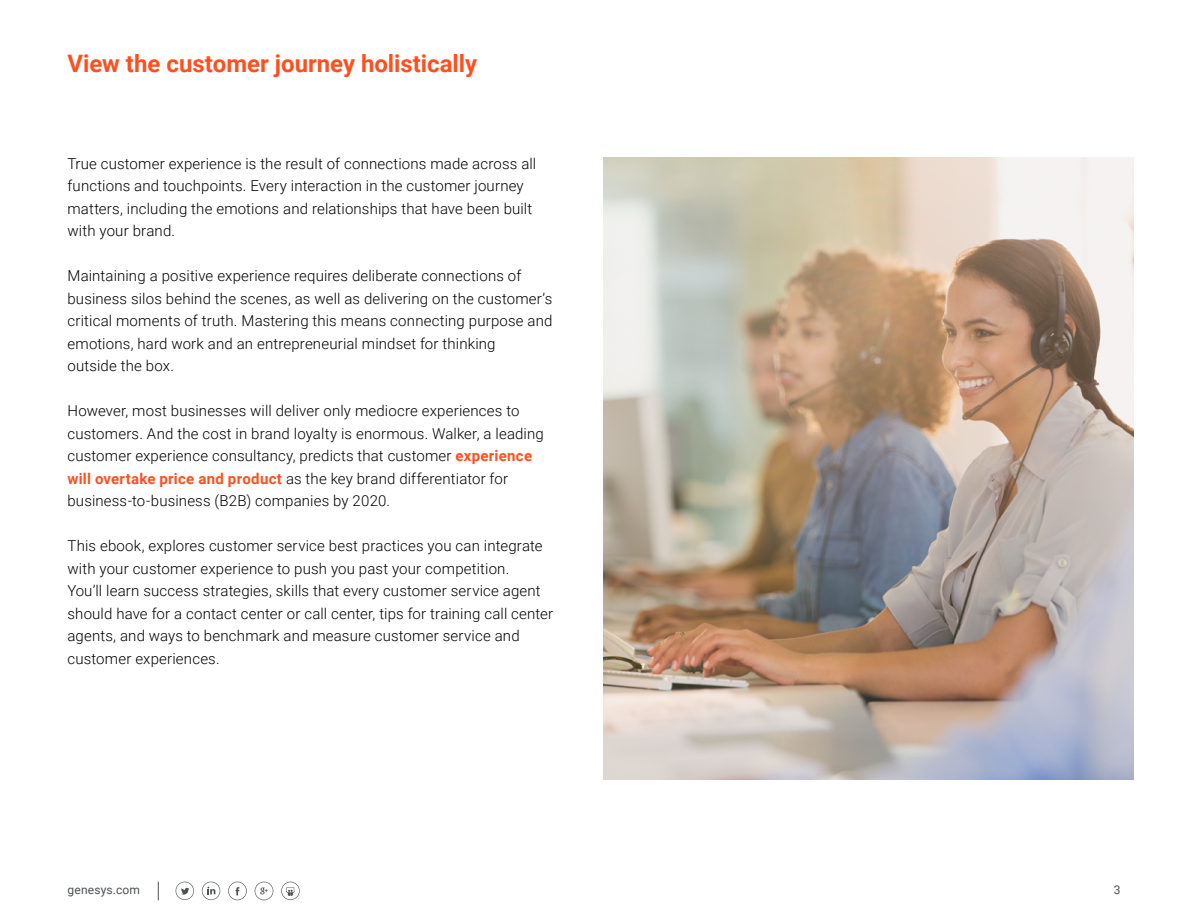
<style>
.page{position:relative;width:1188px;height:918px;background:#fff}
.page>*{position:absolute;margin:0;border:0;box-sizing:border-box;transform-origin:0 0}
.t1{font:700 24px "Roboto";color:#ff4f1f}
.t2{font:300 15px/22.5px "Roboto";letter-spacing:.01em;color:#000}
.t3{font:12px "Roboto";letter-spacing:.015em;color:#4e5054}
.s1{font-weight:700;color:#ff4f1f}
</style>
<div class="page">
<svg style="left:255px;top:882px;width:18px;height:18px"></svg>
<svg style="left:202px;top:882px;width:18px;height:18px"></svg>
<svg style="left:176px;top:882px;width:18px;height:18px"></svg>
<svg style="left:228px;top:882px;width:19px;height:18px"></svg>
<svg style="left:281px;top:882px;width:19px;height:18px"></svg>
<svg style="left:158px;top:882px;width:1px;height:18px"></svg>
<img style="left:604px;top:158px;width:530px;height:622px">
<h1 class="t1" style="left:68px;top:47px;width:411px">View the customer journey holistically</h1>
<p class="t2" style="left:68px;top:152px;width:470px">True customer experience is the result of connections made across all functions and touchpoints. Every interaction in the customer journey matters, including the emotions and relationships that have been built with your brand.</p>
<p class="t2" style="left:68px;top:264px;width:487px">Maintaining a positive experience requires deliberate connections of business silos behind the scenes, as well as delivering on the customer’s critical moments of truth. Mastering this means connecting purpose and emotions, hard work and an entrepreneurial mindset for thinking<br>outside the box.</p>
<p class="t2" style="left:68px;top:399px;width:478px">However, most businesses will deliver only mediocre experiences to customers. And the cost in brand loyalty is enormous. Walker, a leading customer experience consultancy, predicts that customer <span class="s1">experience will overtake price and product</span> as the key brand differentiator for business-to-business (B2B) companies by 2020.</p>
<p class="t2" style="left:68px;top:534px;width:487px">This ebook, explores customer service best practices you can integrate with your customer experience to push you past your competition.<br>You’ll learn success strategies, skills that every customer service agent should have for a contact center or call center, tips for training call center agents, and ways to benchmark and measure customer service and customer experiences.</p>
<p class="t3" style="left:68px;top:881px;width:74px">genesys.com</p>
<p class="t3" style="left:1114px;top:881px;width:8px">3</p>
</div>
